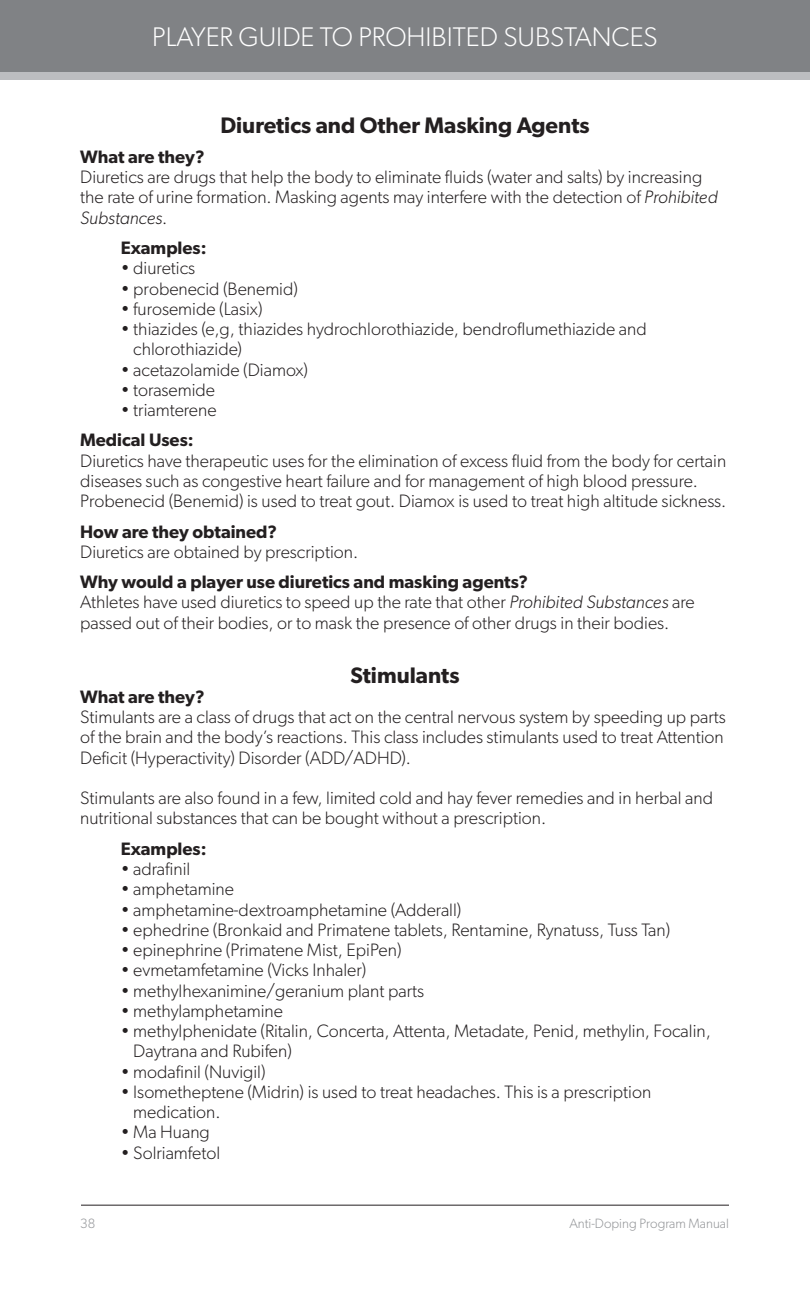
<style>
.page{position:relative;width:810px;height:1296px;background:#fff}
.page>*{position:absolute;margin:0;border:0;box-sizing:border-box;transform-origin:0 0}
.t1{font:300 27px "Gibson Alt";color:#fff}
.t2{font:600 22.5px "Gibson Alt";color:#231f20}
.t3{font:300 18px/20.2px "Gibson Alt";color:#231f20}
.t4{font:600 18px "Gibson Alt";color:#231f20}
.t5{font:300 13.5px "Gibson Alt";color:#939598}
.s1{font-style:italic}
.s2{font-weight:600}
</style>
<div class="page">
<div style="left:0;top:0;width:810px;height:80px;background:#bcbdc0"></div>
<div style="left:0;top:0;width:810px;height:71px;background:#808285"></div>
<hr style="left:81px;top:1205px;width:648px;height:1px;background:#231f20">
<h1 class="t1" style="left:152px;top:20px;width:507px">PLAYER GUIDE TO PROHIBITED SUBSTANCES</h1>
<p class="t2" style="left:220px;top:111px;width:371px">Diuretics and Other Masking Agents</p>
<p class="t4" style="left:80px;top:146px;width:126px">What are they?</p>
<p class="t3" style="left:80px;top:167px;width:639px">Diuretics are drugs that help the body to eliminate fluids (water and salts) by increasing the rate of urine formation. Masking agents may interfere with the detection of <span class="s1">Prohibited<br>Substances</span>.</p>
<p class="t4" style="left:121px;top:237px;width:87px">Examples:</p>
<p class="t3" style="left:121px;top:258px;width:76px">• diuretics</p>
<p class="t3" style="left:121px;top:278px;width:179px">• probenecid (Benemid)</p>
<p class="t3" style="left:121px;top:298px;width:143px">• furosemide (Lasix)</p>
<p class="t3" style="left:133px;top:319px;width:515px;text-indent:-13px">• thiazides (e,g, thiazides hydrochlorothiazide, bendroflumethiazide and chlorothiazide)</p>
<p class="t3" style="left:121px;top:359px;width:189px">• acetazolamide (Diamox)</p>
<p class="t3" style="left:121px;top:379px;width:96px">• torasemide</p>
<p class="t3" style="left:121px;top:400px;width:97px">• triamterene</p>
<p class="t4" style="left:80px;top:429px;width:115px">Medical Uses:</p>
<p class="t3" style="left:80px;top:450px;width:648px">Diuretics have therapeutic uses for the elimination of excess fluid from the body for certain diseases such as congestive heart failure and for management of high blood pressure.<br>Probenecid (Benemid) is used to treat gout. Diamox is used to treat high altitude sickness.</p>
<p class="t4" style="left:80px;top:521px;width:199px">How are they obtained?</p>
<p class="t3" style="left:80px;top:541px;width:279px">Diuretics are obtained by prescription.</p>
<p class="t3" style="left:80px;top:572px;width:616px"><span class="s2">Why would a player use diuretics and masking agents?<br></span>Athletes have used diuretics to speed up the rate that other <span class="s1">Prohibited Substances</span> are passed out of their bodies, or to mask the presence of other drugs in their bodies.</p>
<p class="t2" style="left:351px;top:661px;width:110px">Stimulants</p>
<p class="t4" style="left:80px;top:686px;width:126px">What are they?</p>
<p class="t3" style="left:80px;top:707px;width:647px;text-align:justify">Stimulants are a class of drugs that act on the central nervous system by speeding up parts of the brain and the body’s reactions. This class includes stimulants used to treat Attention Deficit (Hyperactivity) Disorder (ADD/ADHD).</p>
<p class="t3" style="left:80px;top:788px;width:634px">Stimulants are also found in a few, limited cold and hay fever remedies and in herbal and nutritional substances that can be bought without a prescription.</p>
<p class="t4" style="left:121px;top:838px;width:87px">Examples:</p>
<p class="t3" style="left:121px;top:859px;width:71px">• adrafinil</p>
<p class="t3" style="left:121px;top:879px;width:115px">• amphetamine</p>
<p class="t3" style="left:121px;top:899px;width:342px">• amphetamine-dextroamphetamine (Adderall)</p>
<p class="t3" style="left:121px;top:919px;width:551px">• ephedrine (Bronkaid and Primatene tablets, Rentamine, Rynatuss, Tuss Tan)</p>
<p class="t3" style="left:121px;top:940px;width:282px">• epinephrine (Primatene Mist, EpiPen)</p>
<p class="t3" style="left:121px;top:960px;width:247px">• evmetamfetamine (Vicks Inhaler)</p>
<p class="t3" style="left:121px;top:980px;width:305px">• methylhexanimine/geranium plant parts</p>
<p class="t3" style="left:121px;top:1000px;width:164px">• methylamphetamine</p>
<p class="t3" style="left:133px;top:1021px;width:579px;text-indent:-13px">• methylphenidate (Ritalin, Concerta, Attenta, Metadate, Penid, methylin, Focalin,<br>Daytrana and Rubifen)</p>
<p class="t3" style="left:121px;top:1061px;width:146px">• modafinil (Nuvigil)</p>
<p class="t3" style="left:133px;top:1081px;width:519px;text-indent:-13px">• Isometheptene (Midrin) is used to treat headaches. This is a prescription medication.</p>
<p class="t3" style="left:121px;top:1122px;width:91px">• Ma Huang</p>
<p class="t3" style="left:121px;top:1142px;width:101px">• Solriamfetol</p>
<p class="t5" style="left:80px;top:1215px;width:17px">38</p>
<p class="t5" style="left:569px;top:1215px;width:161px">Anti-Doping Program Manual</p>
</div>
